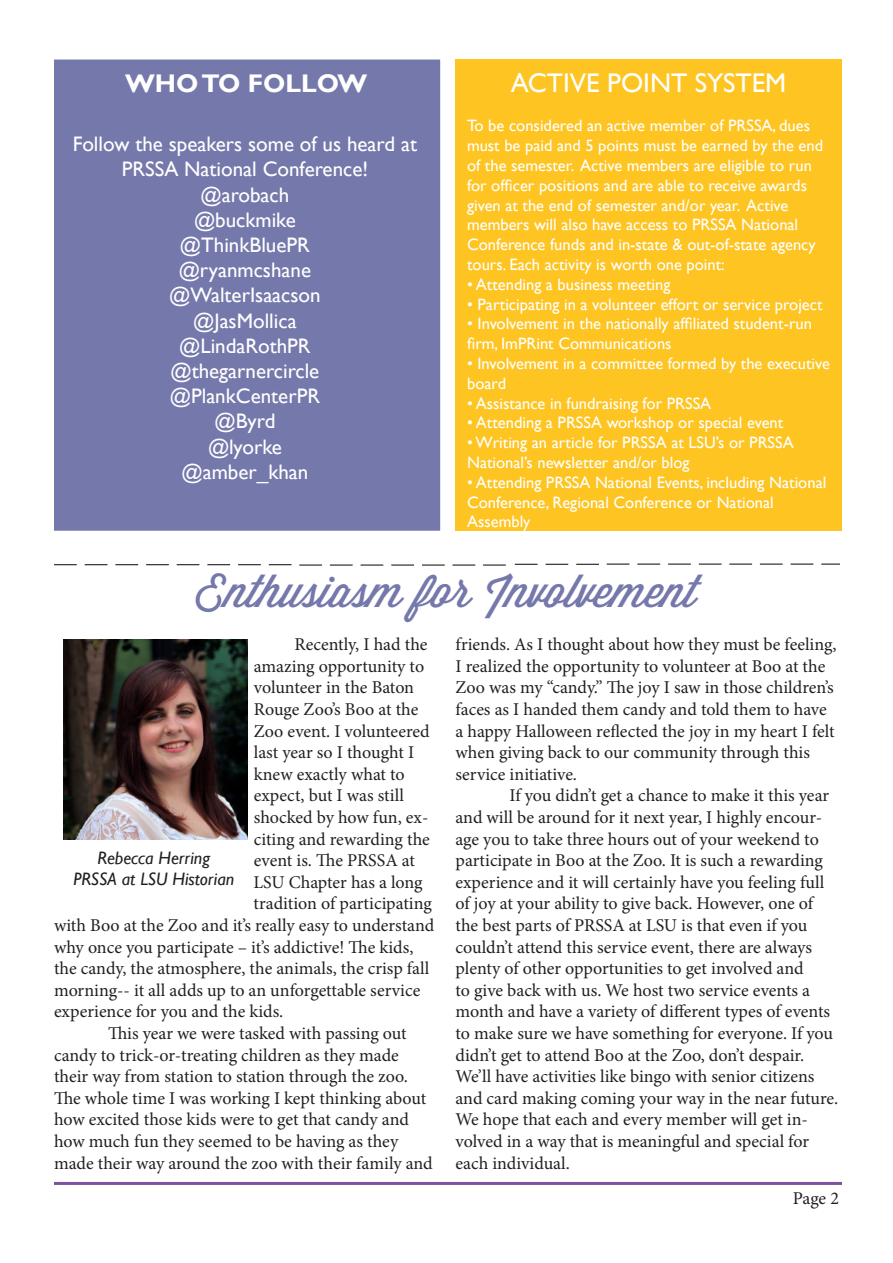
<style>
.page{position:relative;width:893px;height:1263px;background:#fff}
.page>*{position:absolute;margin:0;border:0;box-sizing:border-box;transform-origin:0 0}
.t1{font:45px "Wisdom Script";color:#7578ab}
.t2{font:27px "Gill Sans";color:#fff}
.t3{font:700 25.5px "Gill Sans";color:#fff}
.t4{font:21px/25.2px "Gill Sans";color:#fff;text-align:center}
.t5{font:18px/21.6px "Minion Pro";color:#231f20}
.t6{font:italic 18px "Gill Sans";color:#231f20}
.t7{font:16.5px/19.8px "Gill Sans";color:#fff}
</style>
<div class="page">
<hr style="left:54px;top:1182px;width:788px;height:3px;background:#7c51a1">
<svg style="left:85px;top:564px;width:22px;height:1px"></svg>
<svg style="left:54px;top:564px;width:23px;height:1px"></svg>
<svg style="left:146px;top:564px;width:23px;height:1px"></svg>
<svg style="left:115px;top:564px;width:23px;height:1px"></svg>
<svg style="left:207px;top:564px;width:23px;height:1px"></svg>
<svg style="left:177px;top:564px;width:22px;height:1px"></svg>
<svg style="left:269px;top:564px;width:23px;height:1px"></svg>
<svg style="left:238px;top:564px;width:23px;height:1px"></svg>
<hr style="left:299px;top:564px;width:23px;height:2px;background:#231f20">
<hr style="left:361px;top:564px;width:22px;height:2px;background:#231f20">
<hr style="left:330px;top:564px;width:23px;height:2px;background:#231f20">
<hr style="left:422px;top:564px;width:23px;height:2px;background:#231f20">
<hr style="left:391px;top:564px;width:23px;height:2px;background:#231f20">
<hr style="left:452px;top:564px;width:23px;height:2px;background:#231f20">
<hr style="left:483px;top:564px;width:23px;height:2px;background:#231f20">
<svg style="left:515px;top:564px;width:23px;height:1px"></svg>
<svg style="left:576px;top:564px;width:23px;height:1px"></svg>
<svg style="left:546px;top:564px;width:22px;height:1px"></svg>
<hr style="left:637px;top:563px;width:23px;height:2px;background:#231f20">
<hr style="left:607px;top:563px;width:22px;height:2px;background:#231f20">
<hr style="left:699px;top:563px;width:23px;height:2px;background:#231f20">
<hr style="left:668px;top:563px;width:23px;height:2px;background:#231f20">
<hr style="left:729px;top:563px;width:23px;height:2px;background:#231f20">
<hr style="left:791px;top:563px;width:22px;height:2px;background:#231f20">
<hr style="left:760px;top:563px;width:23px;height:2px;background:#231f20">
<svg style="left:821px;top:563px;width:19px;height:2px"></svg>
<div style="left:54px;top:60px;width:386px;height:471px;background:#7578ab"></div>
<img style="left:63px;top:640px;width:184px;height:200px">
<div style="left:455px;top:60px;width:387px;height:471px;background:#fec422"></div>
<p class="t3" style="left:125px;top:68px;width:244px">WHO TO FOLLOW</p>
<p class="t4" style="left:73px;top:132px;width:346px">Follow the speakers some of us heard at<br>PRSSA National Conference!</p>
<p class="t4" style="left:201px;top:182px;width:90px">@arobach</p>
<p class="t4" style="left:194px;top:208px;width:103px">@buckmike</p>
<p class="t4" style="left:180px;top:233px;width:131px">@ThinkBluePR</p>
<p class="t4" style="left:169px;top:258px;width:153px">@ryanmcshane @WalterIsaacson</p>
<p class="t4" style="left:193px;top:308px;width:105px">@JasMollica</p>
<p class="t4" style="left:179px;top:334px;width:133px">@LindaRothPR</p>
<p class="t4" style="left:171px;top:359px;width:150px">@thegarnercircle</p>
<p class="t4" style="left:170px;top:384px;width:152px">@PlankCenterPR</p>
<p class="t4" style="left:214px;top:409px;width:62px">@Byrd</p>
<p class="t4" style="left:208px;top:434px;width:75px">@lyorke</p>
<p class="t4" style="left:181px;top:460px;width:128px">@amber_khan</p>
<p class="t2" style="left:511px;top:67px;width:277px">ACTIVE POINT SYSTEM</p>
<p class="t7" style="left:467px;top:116px;width:357px">To be considered an active member of PRSSA, dues must be paid and 5 points must be earned by the end of the semester. Active members are eligible to run for officer positions and are able to receive awards given at the end of semester and/or year. Active members will also have access to PRSSA National Conference funds and in-state &amp; out-of-state agency tours. Each activity is worth one point:</p>
<p class="t7" style="left:467px;top:275px;width:205px">• Attending a business meeting</p>
<p class="t7" style="left:467px;top:294px;width:357px">• Participating in a volunteer effort or service project</p>
<p class="t7" style="left:467px;top:314px;width:346px">• Involvement in the nationally affiliated student-run firm, ImPRint Communications</p>
<p class="t7" style="left:467px;top:354px;width:364px">• Involvement in a committee formed by the executive board</p>
<p class="t7" style="left:467px;top:393px;width:246px">• Assistance in fundraising for PRSSA</p>
<p class="t7" style="left:467px;top:413px;width:318px">• Attending a PRSSA workshop or special event</p>
<p class="t7" style="left:467px;top:433px;width:328px">• Writing an article for PRSSA at LSU’s or PRSSA<br>National’s newsletter and/or blog</p>
<p class="t7" style="left:467px;top:473px;width:361px">• Attending PRSSA National Events, including National<br>Conference, Regional Conference or National<br>Assembly</p>
<p class="t1" style="left:195px;top:556px;width:503px">Enthusiasm for Involvement</p>
<p class="t5" style="left:295px;top:634px;width:134px">Recently, I had the</p>
<p class="t5" style="left:254px;top:655px;width:172px">amazing opportunity to</p>
<p class="t5" style="left:254px;top:677px;width:162px">volunteer in the Baton</p>
<p class="t5" style="left:254px;top:698px;width:166px">Rouge Zoo’s Boo at the</p>
<p class="t5" style="left:254px;top:720px;width:177px">Zoo event. I volunteered</p>
<p class="t5" style="left:254px;top:742px;width:162px">last year so I thought I</p>
<p class="t5" style="left:254px;top:763px;width:152px">knew exactly what to</p>
<p class="t5" style="left:254px;top:785px;width:152px">expect, but I was still</p>
<p class="t5" style="left:254px;top:806px;width:176px">shocked by how fun, ex-</p>
<p class="t5" style="left:254px;top:828px;width:178px">citing and rewarding the</p>
<p class="t5" style="left:254px;top:850px;width:163px">event is. The PRSSA at</p>
<p class="t5" style="left:254px;top:871px;width:171px">LSU Chapter has a long</p>
<p class="t5" style="left:254px;top:893px;width:180px">tradition of participating</p>
<p class="t5" style="left:54px;top:914px;width:382px">with Boo at the Zoo and it’s really easy to understand</p>
<p class="t5" style="left:54px;top:936px;width:361px">why once you participate – it’s addictive! The kids,</p>
<p class="t5" style="left:54px;top:958px;width:377px">the candy, the atmosphere, the animals, the crisp fall</p>
<p class="t5" style="left:54px;top:979px;width:368px">morning-- it all adds up to an unforgettable service</p>
<p class="t5" style="left:54px;top:1001px;width:231px">experience for you and the kids.</p>
<p class="t5" style="left:54px;top:1022px;width:380px;text-indent:54px">This year we were tasked with passing out candy to trick-or-treating children as they made their way from station to station through the zoo.<br>The whole time I was working I kept thinking about how excited those kids were to get that candy and how much fun they seemed to be having as they made their way around the zoo with their family and</p>
<p class="t6" style="left:97px;top:847px;width:114px">Rebecca Herring</p>
<p class="t6" style="left:73px;top:869px;width:162px">PRSSA at LSU Historian</p>
<p class="t5" style="left:455px;top:634px;width:383px">friends. As I thought about how they must be feeling, I realized the opportunity to volunteer at Boo at the Zoo was my “candy.” The joy I saw in those children’s faces as I handed them candy and told them to have a happy Halloween reflected the joy in my heart I felt when giving back to our community through this service initiative.</p>
<p class="t5" style="left:455px;top:785px;width:384px;text-indent:54px">If you didn’t get a chance to make it this year and will be around for it next year, I highly encour&shy;age you to take three hours out of your weekend to participate in Boo at the Zoo. It is such a rewarding experience and it will certainly have you feeling full of joy at your ability to give back. However, one of the best parts of PRSSA at LSU is that even if you couldn’t attend this service event, there are always plenty of other opportunities to get involved and<br>to give back with us. We host two service events a month and have a variety of different types of events to make sure we have something for everyone. If you didn’t get to attend Boo at the Zoo, don’t despair.<br>We’ll have activities like bingo with senior citizens and card making coming your way in the near future.<br>We hope that each and every member will get in&shy;volved in a way that is meaningful and special for each individual.</p>
<p class="t5" style="left:793px;top:1188px;width:48px">Page 2</p>
</div>
